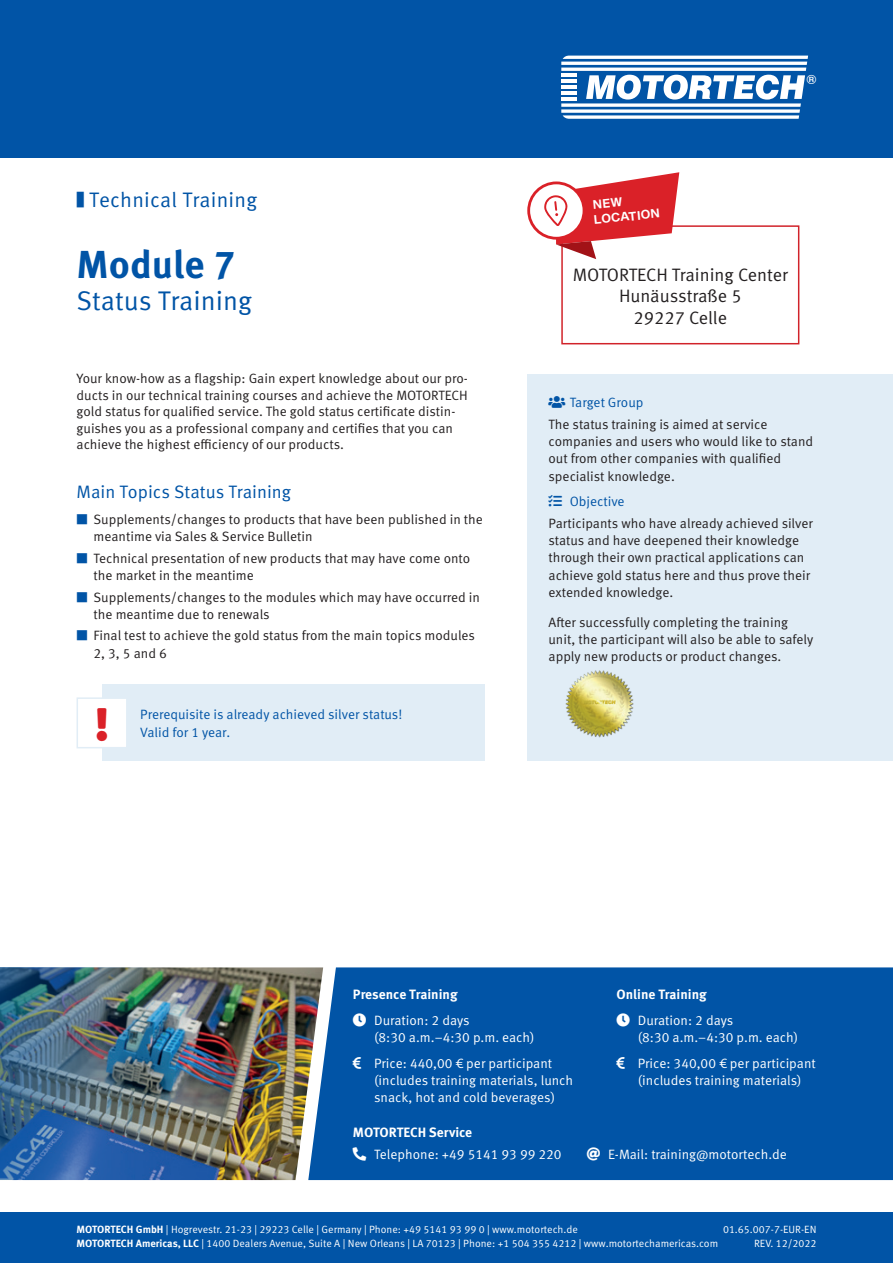
<style>
.page{position:relative;width:893px;height:1263px;background:#fff}
.page>*{position:absolute;margin:0;border:0;box-sizing:border-box;transform-origin:0 0}
.t1{font:700 39px "Meta Pro";color:#0154a6}
.t2{font:27px "Meta Pro Norm";color:#0154a6}
.t3{font:21px "Meta Pro Norm";letter-spacing:.01em;color:#0154a6;scale:.45 1}
.t4{font:18px/21.6px "Meta Pro Norm";color:#231f20;text-align:center}
.t5{font:18px "Meta Pro Norm";color:#0154a6}
.t6{font:13.5px/17.2px "Meta Pro Norm";color:#231f20}
.t7{font:13.5px/17.2px "Meta Pro Norm";color:#fff}
.t8{font:13.5px/17.2px "Meta Pro Norm";color:#0154a6}
._2020_-_05_-_Fließte{font:700 13.5px "Meta Pro";color:#fff}
.t9{font:700 13.5px "Eurostile";color:#fff}
.t10{font:12.15px/15.6px "Sequel Sans Semi";color:#fff}
.t11{font:10.5px "Meta Pro Norm";color:#fff}
.s1{color:#0154a6}
.s2{font-family:"Meta Pro";font-weight:700}
</style>
<div class="page">
<div style="left:0;top:1212px;width:893px;height:51px;background:#0154a6"></div>
<div style="left:0;top:0;width:893px;height:157px;background:#0154a6"></div>
<svg style="left:561px;top:56px;width:247px;height:63px"></svg>
<div style="left:527px;top:374px;width:366px;height:387px;background:#e1edf6"></div>
<img style="left:565px;top:670px;width:69px;height:67px">
<div style="left:102px;top:685px;width:383px;height:76px;background:#e1edf6"></div>
<div style="left:77px;top:698px;width:50px;height:50px;background:#fff"></div>
<div style="left:77px;top:697px;width:51px;height:51px;border:2px solid #e1edf6"></div>
<img style="left:170px;top:967px;width:138px;height:213px">
<img style="left:0;top:967px;width:170px;height:213px">
<div style="left:308px;top:967px;width:585px;height:213px;background:#0154a6"></div>
<div style="left:561px;top:225px;width:238px;height:119px;border:2px solid #d1232a"></div>
<div style="left:527px;top:181px;width:58px;height:59px;border:3px solid #da2128;border-radius:50%"></div>
<svg style="left:544px;top:172px;width:135px;height:87px"></svg>
<svg style="left:353px;top:1013px;width:13px;height:13px"></svg>
<svg style="left:353px;top:1057px;width:8px;height:11px"></svg>
<svg style="left:353px;top:1147px;width:13px;height:13px"></svg>
<svg style="left:587px;top:1147px;width:13px;height:13px"></svg>
<svg style="left:617px;top:1013px;width:13px;height:13px"></svg>
<svg style="left:617px;top:1057px;width:8px;height:11px"></svg>
<h3 class="t3" style="left:77px;top:184px;width:403px">■ Technical Training</h3>
<p class="t1" style="left:77px;top:234px;width:161px">Module 7</p>
<p class="t2" style="left:77px;top:281px;width:177px">Status Training</p>
<p class="t6" style="left:77px;top:370px;width:393px;line-height:16.5px">Your know-how as a flagship: Gain expert knowledge about our pro&shy;ducts in our technical training courses and achieve the MOTORTECH gold status for qualified service. The gold status certificate distin&shy;guishes you as a professional company and certifies that you can achieve the highest efficiency of our products.</p>
<p class="t5" style="left:77px;top:478px;width:216px">Main Topics Status Training</p>
<p class="t6" style="left:94px;top:510px;width:391px;text-indent:-17px"><span class="s1">■</span> Supplements/changes to products that have been published in the meantime via Sales &amp; Service Bulletin</p>
<p class="t6" style="left:94px;top:549px;width:378px;text-indent:-17px"><span class="s1">■</span> Technical presentation of new products that may have come onto the market in the meantime</p>
<p class="t6" style="left:94px;top:587px;width:388px;text-indent:-17px"><span class="s1">■</span> Supplements/changes to the modules which may have occurred in the meantime due to renewals</p>
<p class="t6" style="left:94px;top:626px;width:383px;text-indent:-17px"><span class="s1">■</span> Final test to achieve the gold status from the main topics modules<br>2, 3, 5 and 6</p>
<p class="t8" style="left:140px;top:705px;width:264px">Prerequisite is already achieved silver status!<br>Valid for 1 year.</p>
<p class="t9" style="left:806px;top:73px;width:12px">®</p>
<p class="t10" style="left:591px;top:197px;width:68px;rotate:-6deg">NEW<br>LOCATION</p>
<p class="t4" style="left:573px;top:263px;width:217px">MOTORTECH Training Center<br>Hunäusstraße 5<br>29227 Celle</p>
<p class="t8" style="left:570px;top:393px;width:75px">Target Group</p>
<p class="t6" style="left:549px;top:415px;width:266px">The status training is aimed at service companies and users who would like to stand out from other companies with qualified specialist knowledge.</p>
<p class="t8" style="left:570px;top:492px;width:56px">Objective</p>
<p class="t6" style="left:549px;top:514px;width:266px">Participants who have already achieved silver status and have deepened their knowledge through their own practical applications can achieve gold status here and thus prove their extended knowledge.</p>
<p class="t6" style="left:549px;top:613px;width:266px">After successfully completing the training unit, the participant will also be able to safely apply new products or product changes.</p>
<p class="_2020_-_05_-_Fließte" style="left:617px;top:984px;width:92px">Online Training</p>
<p class="t7" style="left:638px;top:1010px;width:162px;text-indent:-21px">●□ Duration: 2 days<br>(8:30 a.m.–4:30 p.m. each)</p>
<p class="t7" style="left:617px;top:1053px;width:201px;text-align:center">◆□▲■ Price: 340,00 € per participant (includes training materials)</p>
<p class="_2020_-_05_-_Fließte" style="left:353px;top:984px;width:106px">Presence Training</p>
<p class="t7" style="left:374px;top:1010px;width:162px;text-indent:-21px">●□ Duration: 2 days<br>(8:30 a.m.–4:30 p.m. each)</p>
<p class="t7" style="left:374px;top:1053px;width:200px;text-indent:-21px">◆□▲■ Price: 440,00 € per participant (includes training materials, lunch snack, hot and cold beverages)</p>
<p class="_2020_-_05_-_Fließte" style="left:353px;top:1122px;width:121px">MOTORTECH Service</p>
<p class="t7" style="left:353px;top:1144px;width:210px">□■●▼ Telephone: +49 5141 93 99 220</p>
<p class="t7" style="left:587px;top:1144px;width:202px">▼ E-Mail: training@motortech.de</p>
<p class="t11" style="left:77px;top:1221px;width:503px"><span class="s2">MOTORTECH GmbH</span> | Hogrevestr. 21-23 | 29223 Celle | Germany | Phone: +49 5141 93 99 0 | www.motortech.de</p>
<p class="t11" style="left:723px;top:1221px;width:95px">01.65.007-7-EUR-EN</p>
<p class="t11" style="left:77px;top:1236px;width:643px"><span class="s2">MOTORTECH Americas, LLC</span> | 1400 Dealers Avenue, Suite A | New Orleans | LA 70123 | Phone: +1 504 355 4212 | www.motortechamericas.com</p>
<p class="t11" style="left:754px;top:1236px;width:64px">REV. 12/2022</p>
</div>
